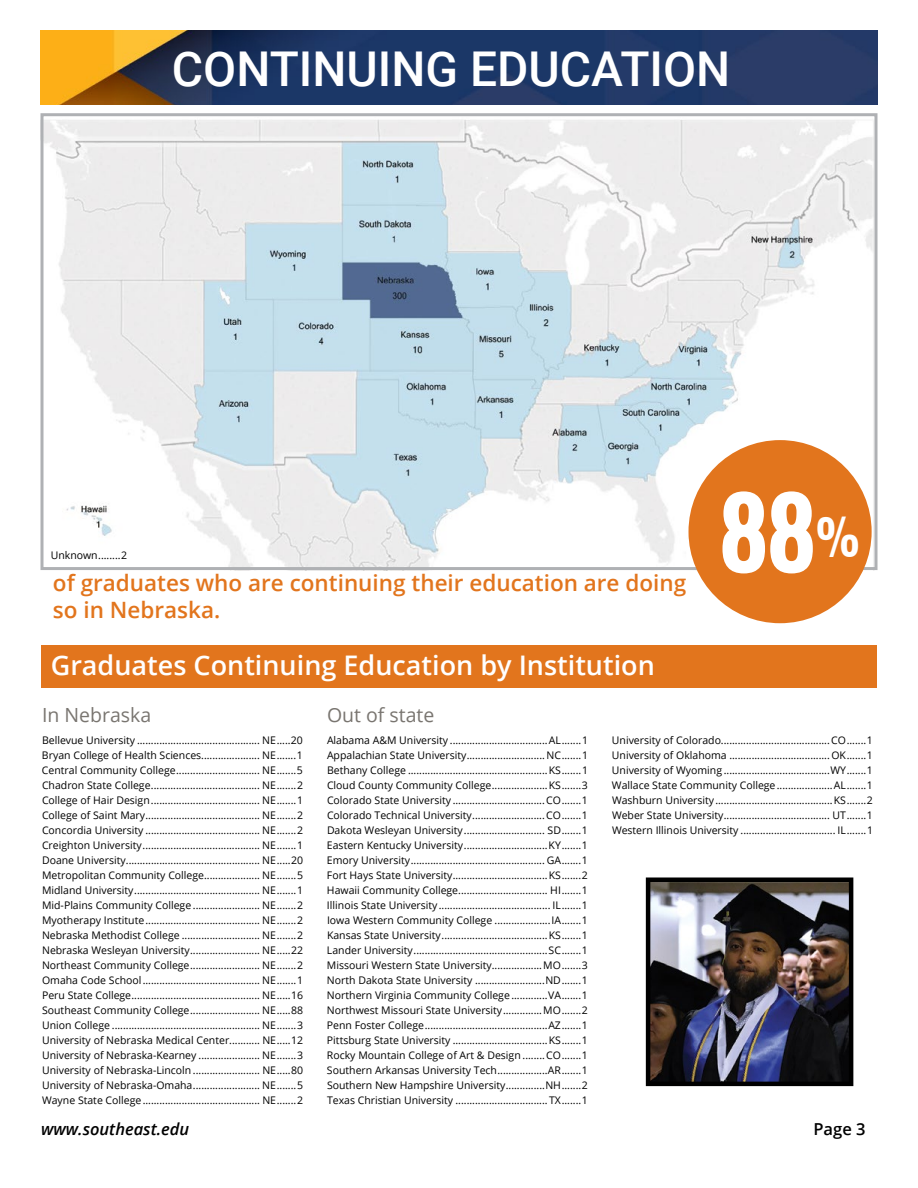
<style>
.page{position:relative;width:918px;height:1188px;background:#fff}
.page>*{position:absolute;margin:0;border:0;box-sizing:border-box;transform-origin:0 0}
.t1{font:700 90px "Oswald";color:#fff}
.t2{font:500 48px "Roboto";color:#fff}
.t3{font:600 27px "Open Sans";color:#fff}
.t4{font:600 22.5px/27px "Open Sans";color:#e2751d}
.t5{font:19.5px "Open Sans";color:#797570}
.t6{font:italic 600 16.5px "Open Sans";color:#000}
.t7{font:600 16.5px "Open Sans";color:#000}
.t8{font:10.5px/15px "Open Sans";color:#000;text-align:justify}
</style>
<div class="page">
<img style="left:40px;top:30px;width:838px;height:75px">
<img style="left:44px;top:119px;width:830px;height:447px">
<div style="left:40px;top:113px;width:838px;height:457px;border:3px solid #afb1b4"></div>
<div style="left:688px;top:440px;width:184px;height:183px;background:#e2751d;border-radius:50%"></div>
<div style="left:41px;top:645px;width:836px;height:43px;background:#e2751d"></div>
<img style="left:651px;top:883px;width:197px;height:198px">
<div style="left:646px;top:878px;width:207px;height:208px;border:4px solid #000"></div>
<h2 class="t2" style="left:172px;top:35px;width:560px">CONTINUING EDUCATION</h2>
<p class="t8" style="left:51px;top:547px;width:78px">Unknown........2</p>
<h3 class="t4" style="left:53px;top:569px;width:635px">of graduates who are continuing their education are doing so in Nebraska.</h3>
<h3 class="t3" style="left:51px;top:647px;width:606px">Graduates Continuing Education by Institution</h3>
<h1 class="t1" style="left:720px;top:466px;width:142px">88<sup>%</sup></h1>
<h3 class="t5" style="left:42px;top:701px;width:111px">In Nebraska</h3>
<p class="t8" style="left:42px;top:732px;width:263px">Bellevue University ............................................ NE.....20<br>Bryan College of Health Sciences..................... NE.......1<br>Central Community College.............................. NE.......5<br>Chadron State College....................................... NE.......2<br>College of Hair Design....................................... NE.......1<br>College of Saint Mary......................................... NE.......2<br>Concordia University ......................................... NE.......2<br>Creighton University.......................................... NE.......1<br>Doane University................................................ NE.....20<br>Metropolitan Community College.................... NE.......5<br>Midland University............................................. NE.......1<br>Mid-Plains Community College ........................ NE.......2<br>Myotherapy Institute......................................... NE.......2<br>Nebraska Methodist College ............................ NE.......2<br>Nebraska Wesleyan University......................... NE.....22<br>Northeast Community College......................... NE.......2<br>Omaha Code School.......................................... NE.......1<br>Peru State College.............................................. NE.....16<br>Southeast Community College......................... NE.....88<br>Union College ..................................................... NE.......3<br>University of Nebraska Medical Center........... NE.....12<br>University of Nebraska-Kearney ...................... NE.......3<br>University of Nebraska-Lincoln........................ NE.....80<br>University of Nebraska-Omaha........................ NE.......5<br>Wayne State College.......................................... NE.......2</p>
<h3 class="t6" style="left:41px;top:1117px;width:150px">www.southeast.edu</h3>
<h3 class="t5" style="left:327px;top:701px;width:109px">Out of state</h3>
<p class="t8" style="left:327px;top:732px;width:263px">Alabama A&amp;M University ...................................AL.......1<br>Appalachian State University............................NC.......1<br>Bethany College ..................................................KS.......1<br>Cloud County Community College....................KS.......3<br>Colorado State University .................................CO.......1<br>Colorado Technical University..........................CO.......1<br>Dakota Wesleyan University............................. SD.......1<br>Eastern Kentucky University..............................KY.......1<br>Emory University................................................ GA.......1<br>Fort Hays State University..................................KS.......2<br>Hawaii Community College................................ HI.......1<br>Illinois State University........................................ IL.......1<br>Iowa Western Community College ....................IA.......1<br>Kansas State University......................................KS.......1<br>Lander University................................................SC.......1<br>Missouri Western State University..................MO.......3<br>North Dakota State University .........................ND.......1<br>Northern Virginia Community College .............VA.......1<br>Northwest Missouri State University..............MO.......2<br>Penn Foster College............................................AZ.......1<br>Pittsburg State University ..................................KS.......1<br>Rocky Mountain College of Art &amp; Design ........CO.......1<br>Southern Arkansas University Tech..................AR.......1<br>Southern New Hampshire University..............NH.......2<br>Texas Christian University .................................TX.......1</p>
<p class="t8" style="left:612px;top:732px;width:263px">University of Colorado.......................................CO.......1<br>University of Oklahoma ....................................OK.......1<br>University of Wyoming ......................................WY.......1<br>Wallace State Community College....................AL.......1<br>Washburn University..........................................KS.......2<br>Weber State University...................................... UT.......1<br>Western Illinois University .................................. IL.......1</p>
<h3 class="t7" style="left:814px;top:1117px;width:54px">Page 3</h3>
</div>
